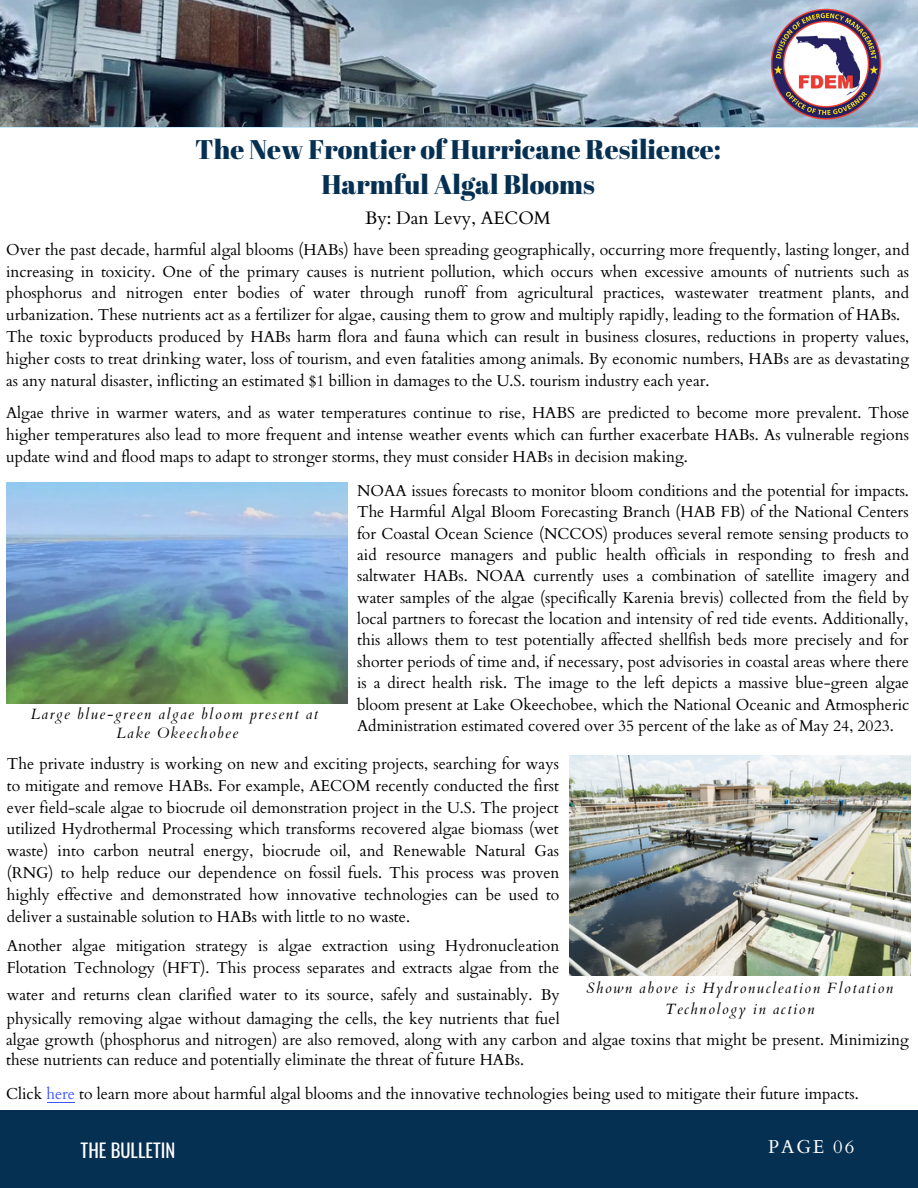
<style>
.page{position:relative;width:918px;height:1188px;background:#fff}
.page>*{position:absolute;margin:0;border:0;box-sizing:border-box;transform-origin:0 0}
.t1{font:27px "Abril Fatface";color:#063052}
.t2{font:18.6px "Oswald";color:#fff}
.t3{font:18.6px "Cardo";letter-spacing:.1em;color:#fff}
.t4{font:18px "Cardo";color:#000}
.t5{font:15.75px/21.9px "Cardo";color:#000;text-align:justify}
.t6{font:italic 14.85px "Cardo";letter-spacing:.1em;color:#000}
.s1{color:#fff}
.s2{color:#4055ff}
</style>
<div class="page">
<div style="left:0;top:1110px;width:918px;height:78px;background:#063052"></div>
<img style="left:0;top:0;width:918px;height:127px">
<img style="left:770px;top:8px;width:112px;height:111px">
<img style="left:7px;top:483px;width:341px;height:220px">
<img style="left:569px;top:755px;width:341px;height:221px">
<svg style="left:47px;top:1102px;width:28px;height:1px"></svg>
<p class="t1" style="left:195px;top:130px;width:527px">The New Frontier of Hurricane Resilience:</p>
<p class="t1" style="left:321px;top:165px;width:275px">Harmful Algal Blooms</p>
<p class="t4" style="left:365px;top:206px;width:187px">By: Dan Levy, AECOM</p>
<p class="t5" style="left:6px;top:239px;width:905px">Over the past decade, harmful algal blooms (HABs) have been spreading geographically, occurring more frequently, lasting longer, and increasing in toxicity. One of the primary causes is nutrient pollution, which occurs when excessive amounts of nutrients such as phosphorus and nitrogen enter bodies of water through runoff from agricultural practices, wastewater treatment plants, and urbanization. These nutrients act as a fertilizer for algae, causing them to grow and multiply rapidly, leading to the formation of HABs.</p>
<p class="t5" style="left:6px;top:326px;width:905px">The toxic byproducts produced by HABs harm flora and fauna which can result in business closures, reductions in property values, higher costs to treat drinking water, loss of tourism, and even fatalities among animals. By economic numbers, HABs are as devastating as any natural disaster, inflicting an estimated $1 billion in damages to the U.S. tourism industry each year.</p>
<p class="t5" style="left:6px;top:402px;width:905px">Algae thrive in warmer waters, and as water temperatures continue to rise, HABS are predicted to become more prevalent. Those higher temperatures also lead to more frequent and intense weather events which can further exacerbate HABs. As vulnerable regions update wind and flood maps to adapt to stronger storms, they must consider HABs in decision making.</p>
<p class="t5" style="left:357px;top:480px;width:554px;line-height:21.3px">NOAA issues forecasts to monitor bloom conditions and the potential for impacts.<br>The Harmful Algal Bloom Forecasting Branch (HAB FB) of the National Centers for Coastal Ocean Science (NCCOS) produces several remote sensing products to aid resource managers and public health officials in responding to fresh and saltwater HABs. NOAA currently uses a combination of satellite imagery and water samples of the algae (specifically Karenia brevis) collected from the field by local partners to forecast the location and intensity of red tide events. Additionally, this allows them to test potentially affected shellfish beds more precisely and for shorter periods of time and, if necessary, post advisories in coastal areas where there is a direct health risk. The image to the left depicts a massive blue-green algae bloom present at Lake Okeechobee, which the National Oceanic and Atmospheric Administration estimated covered over 35 percent of the lake as of May 24, 2023.</p>
<p class="t5" style="left:7px;top:753px;width:554px">The private industry is working on new and exciting projects, searching for ways to mitigate and remove HABs. For example, AECOM recently conducted the first ever field-scale algae to biocrude oil demonstration project in the U.S. The project utilized Hydrothermal Processing which transforms recovered algae biomass (wet waste) into carbon neutral energy, biocrude oil, and Renewable Natural Gas (RNG) to help reduce our dependence on fossil fuels. This process was proven highly effective and demonstrated how innovative technologies can be used to deliver a sustainable solution to HABs with little to no waste.</p>
<p class="t5" style="left:7px;top:936px;width:554px;line-height:21.5px">Another algae mitigation strategy is algae extraction using Hydronucleation<br>Flotation Technology (HFT). This process separates and extracts algae from the</p>
<p class="t5" style="left:7px;top:984px;width:554px">water and returns clean clarified water to its source, safely and sustainably. By</p>
<p class="t6" style="left:586px;top:978px;width:308px">Shown above is Hydronucleation Flotation</p>
<p class="t5" style="left:7px;top:1008px;width:554px">physically removing algae without damaging the cells, the key nutrients that fuel</p>
<p class="t6" style="left:31px;top:704px;width:289px">Large blue-green algae bloom present at</p>
<p class="t6" style="left:117px;top:723px;width:123px">Lake Okeechobee</p>
<p class="t6" style="left:665px;top:999px;width:151px">Technology in action</p>
<p class="t5" style="left:6px;top:1029px;width:904px"><span class="s1">sd</span>algae growth (phosphorus and nitrogen) are also removed, along with any carbon and algae toxins that might be present. Minimizing</p>
<p class="t5" style="left:6px;top:1033px;width:519px;line-height:17.5px;text-indent:5px"><span class="s1">k<br></span>these nutrients can reduce and potentially eliminate the threat of future HABs.</p>
<p class="t5" style="left:6px;top:1084px;width:854px">Click <span class="s2">here</span> to learn more about harmful algal blooms and the innovative technologies being used to mitigate their future impacts.</p>
<p class="t2" style="left:81px;top:1136px;width:96px">THE BULLETIN</p>
<p class="t3" style="left:768px;top:1135px;width:87px">PAGE 06</p>
</div>
